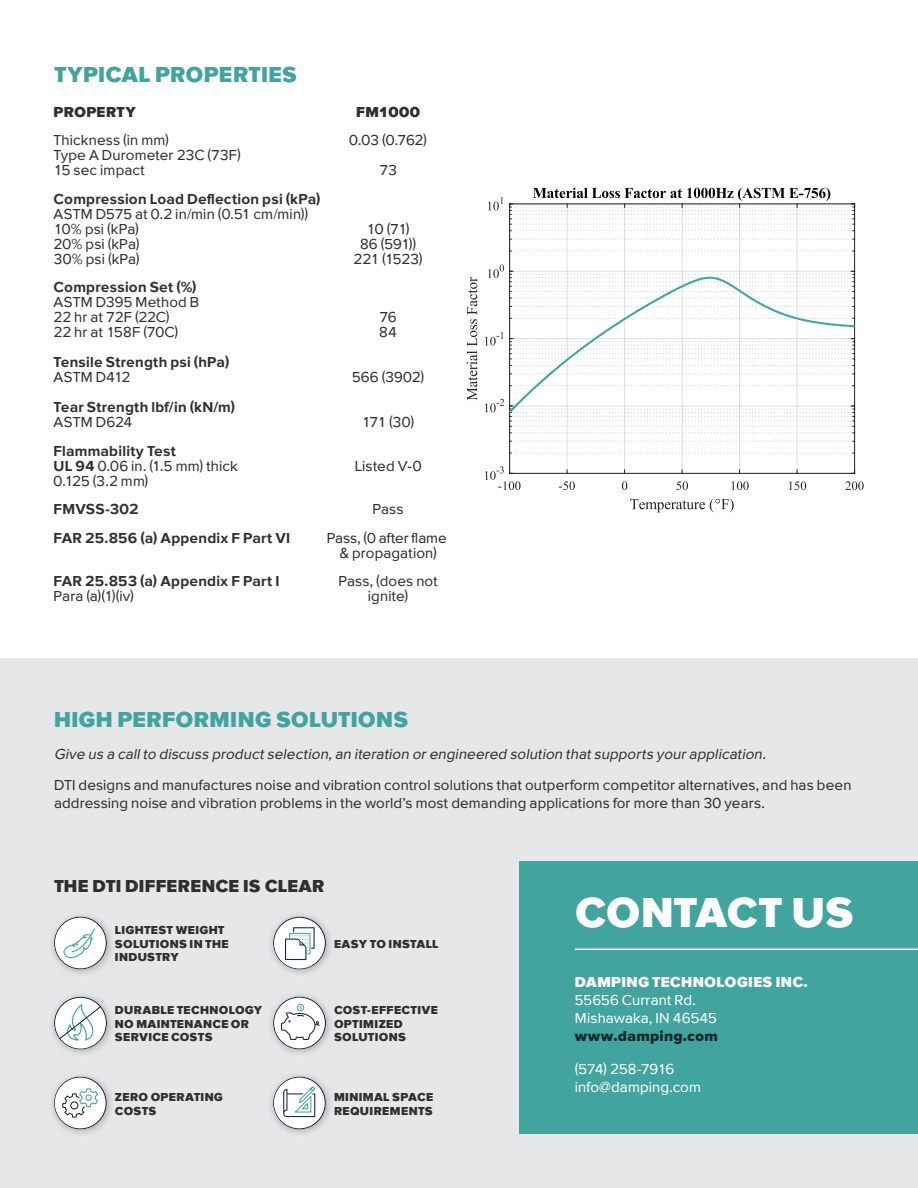
<style>
.page{position:relative;width:918px;height:1188px;background:#fff}
.page>*{position:absolute;margin:0;border:0;box-sizing:border-box;transform-origin:0 0}
.t1{font:900 43.5px "Proxima Sans";letter-spacing:-.005em;color:#fff}
.t2{font:900 22.5px "Proxima Sans";letter-spacing:.01em;color:#42a49e}
.t3{font:900 18px "Proxima Sans";letter-spacing:.015em;color:#2e2f2f}
.t4{font:15px/15px "Proxima Sans";letter-spacing:.01em;color:#2e2f2f}
.t5{font:500 15px/15px "Proxima Sans";letter-spacing:.015em;color:#2e2f2f}
.t6{font:italic 15px "Proxima Sans";color:#2e2f2f}
.t7{font:15px/18px "Proxima Sans";letter-spacing:.01em;color:#fff}
.t8{font:900 15px "Proxima Sans";letter-spacing:.02em;color:#fff}
.t9{font:900 15px "Proxima Sans";letter-spacing:.015em;color:#192732}
.t10{font:900 15px "Proxima Sans";letter-spacing:.015em;color:#2e2f2f}
.t11{font:900 12px/13.6px "Proxima Sans";letter-spacing:.025em;color:#2e2f2f}
.s1{font-weight:400}
</style>
<div class="page">
<div style="left:0;top:658px;width:918px;height:530px;background:#e6e7e9"></div>
<div style="left:520px;top:861px;width:398px;height:273px;background:#42a49e"></div>
<hr style="left:575px;top:949px;width:343px;height:1px;background:#fff">
<div style="left:48px;top:910px;width:67px;height:68px;background:#231f20;opacity:.3"></div>
<svg style="left:54px;top:917px;width:53px;height:52px"></svg>
<div style="left:267px;top:910px;width:67px;height:68px;background:#231f20;opacity:.3"></div>
<svg style="left:273px;top:917px;width:53px;height:52px"></svg>
<div style="left:48px;top:990px;width:67px;height:68px;background:#231f20;opacity:.3"></div>
<svg style="left:54px;top:997px;width:53px;height:52px"></svg>
<div style="left:267px;top:990px;width:67px;height:68px;background:#231f20;opacity:.3"></div>
<svg style="left:273px;top:997px;width:53px;height:52px"></svg>
<div style="left:48px;top:1070px;width:67px;height:68px;background:#231f20;opacity:.3"></div>
<svg style="left:54px;top:1077px;width:53px;height:52px"></svg>
<div style="left:267px;top:1070px;width:67px;height:68px;background:#231f20;opacity:.3"></div>
<svg style="left:273px;top:1077px;width:53px;height:52px"></svg>
<hr style="left:567px;top:204px;width:1px;height:269px;background:#242424;opacity:.15">
<hr style="left:624px;top:204px;width:1px;height:269px;background:#e2e2e2">
<hr style="left:682px;top:204px;width:1px;height:269px;background:#242424;opacity:.15">
<hr style="left:739px;top:204px;width:1px;height:269px;background:#242424;opacity:.15">
<hr style="left:797px;top:204px;width:1px;height:269px;background:#242424;opacity:.15">
<hr style="left:510px;top:473px;width:345px;height:1px;background:#242424">
<svg style="left:559px;top:481px;width:16px;height:9px"></svg>
<svg style="left:622px;top:481px;width:5px;height:9px"></svg>
<svg style="left:676px;top:481px;width:12px;height:9px"></svg>
<svg style="left:732px;top:481px;width:17px;height:9px"></svg>
<svg style="left:789px;top:481px;width:17px;height:9px"></svg>
<svg style="left:845px;top:481px;width:19px;height:9px"></svg>
<svg style="left:630px;top:499px;width:104px;height:13px"></svg>
<hr style="left:509px;top:204px;width:1px;height:269px;background:#242424">
<hr style="left:854px;top:204px;width:1px;height:269px;background:#242424">
<svg style="left:510px;top:453px;width:344px;height:1px"></svg>
<svg style="left:510px;top:441px;width:344px;height:1px"></svg>
<svg style="left:510px;top:433px;width:344px;height:1px"></svg>
<svg style="left:510px;top:415px;width:345px;height:12px"></svg>
<svg style="left:510px;top:271px;width:345px;height:5px"></svg>
<svg style="left:510px;top:251px;width:344px;height:1px"></svg>
<svg style="left:510px;top:239px;width:344px;height:1px"></svg>
<svg style="left:485px;top:466px;width:36px;height:24px"></svg>
<svg style="left:485px;top:399px;width:19px;height:13px"></svg>
<svg style="left:485px;top:332px;width:18px;height:14px"></svg>
<svg style="left:488px;top:264px;width:16px;height:14px"></svg>
<svg style="left:488px;top:197px;width:15px;height:13px"></svg>
<svg style="left:467px;top:277px;width:10px;height:123px"></svg>
<svg style="left:509px;top:188px;width:346px;height:43px"></svg>
<svg style="left:509px;top:276px;width:347px;height:139px"></svg>
<h2 class="t2" style="left:54px;top:63px;width:245px">TYPICAL PROPERTIES</h2>
<p class="t10" style="left:54px;top:104px;width:84px">PROPERTY</p>
<p class="t10" style="left:356px;top:104px;width:65px">FM1000</p>
<p class="t4" style="left:54px;top:133px;width:117px">Thickness (in mm)</p>
<p class="t4" style="left:349px;top:133px;width:79px">0.03 (0.762)</p>
<p class="t4" style="left:54px;top:148px;width:189px">Type A Durometer 23C (73F)<br>15 sec impact</p>
<p class="t4" style="left:379px;top:163px;width:19px">73</p>
<p class="t5" style="left:54px;top:191px;width:269px">Compression Load Deflection psi (kPa)</p>
<p class="t4" style="left:54px;top:206px;width:256px">ASTM D575 at 0.2 in/min (0.51 cm/min))<br>10% psi (kPa)</p>
<p class="t4" style="left:367px;top:221px;width:45px">10 (71)</p>
<p class="t4" style="left:54px;top:236px;width:87px">20% psi (kPa)</p>
<p class="t4" style="left:360px;top:236px;width:58px">86 (591))</p>
<p class="t4" style="left:54px;top:251px;width:88px">30% psi (kPa)</p>
<p class="t4" style="left:354px;top:251px;width:71px">221 (1523)</p>
<p class="t5" style="left:54px;top:280px;width:145px">Compression Set (%)</p>
<p class="t4" style="left:54px;top:295px;width:147px">ASTM D395 Method B<br>22 hr at 72F (22C)</p>
<p class="t4" style="left:380px;top:310px;width:19px">76</p>
<p class="t4" style="left:54px;top:325px;width:126px">22 hr at 158F (70C)</p>
<p class="t4" style="left:379px;top:325px;width:19px">84</p>
<p class="t5" style="left:54px;top:355px;width:177px">Tensile Strength psi (hPa)</p>
<p class="t4" style="left:54px;top:370px;width:78px">ASTM D412</p>
<p class="t4" style="left:352px;top:370px;width:74px">566 (3902)</p>
<p class="t5" style="left:54px;top:400px;width:183px">Tear Strength lbf/in (kN/m)</p>
<p class="t4" style="left:54px;top:415px;width:80px">ASTM D624</p>
<p class="t4" style="left:362px;top:415px;width:54px">171 (30)</p>
<p class="t5" style="left:54px;top:443px;width:186px">Flammability Test<br>UL 94 <span class="s1">0.06 in. (1.5 mm) thick</span></p>
<p class="t4" style="left:355px;top:458px;width:68px">Listed V-0</p>
<p class="t4" style="left:54px;top:473px;width:96px">0.125 (3.2 mm)</p>
<p class="t5" style="left:54px;top:502px;width:86px">FMVSS-302</p>
<p class="t4" style="left:373px;top:502px;width:33px">Pass</p>
<p class="t5" style="left:54px;top:530px;width:238px">FAR 25.856 (a) Appendix F Part VI</p>
<p class="t4" style="left:327px;top:530px;width:122px;text-align:center">Pass, (0 after flame &amp; propagation)</p>
<p class="t5" style="left:54px;top:574px;width:227px">FAR 25.853 (a) Appendix F Part I</p>
<p class="t4" style="left:338px;top:574px;width:101px">Pass, (does not</p>
<p class="t4" style="left:54px;top:589px;width:82px">Para (a)(1)(iv)</p>
<p class="t4" style="left:368px;top:589px;width:42px">ignite)</p>
<h2 class="t2" style="left:54px;top:708px;width:356px">HIGH PERFORMING SOLUTIONS</h2>
<p class="t6" style="left:54px;top:746px;width:716px">Give us a callto discuss productselection,an iteration orengineered solution thatsupports yourapplication.</p>
<p class="t4" style="left:54px;top:776px;width:799px;line-height:18px">DTI designs and manufactures noise and vibration control solutions that outperform competitor alternatives, and has been addressing noise and vibration problems in the world’s most demanding applications for more than 30 years.</p>
<p class="t3" style="left:54px;top:877px;width:272px">THE DTI DIFFERENCE IS CLEAR</p>
<p class="t11" style="left:115px;top:923px;width:115px">LIGHTEST WEIGHT<br>SOLUTIONS IN THE<br>INDUSTRY</p>
<p class="t11" style="left:334px;top:937px;width:106px">EASY TO INSTALL</p>
<p class="t11" style="left:115px;top:1003px;width:149px">DURABLE TECHNOLOGY<br>NO MAINTENANCE OR<br>SERVICE COSTS</p>
<p class="t11" style="left:334px;top:1003px;width:105px">COST-EFFECTIVE<br>OPTIMIZED<br>SOLUTIONS</p>
<p class="t11" style="left:115px;top:1090px;width:109px">ZERO OPERATING<br>COSTS</p>
<p class="t11" style="left:334px;top:1090px;width:101px">MINIMAL SPACE<br>REQUIREMENTS</p>
<h1 class="t1" style="left:575px;top:889px;width:281px">CONTACT US</h1>
<p class="t8" style="left:575px;top:974px;width:234px">DAMPING TECHNOLOGIES INC.</p>
<p class="t7" style="left:575px;top:991px;width:144px">55656 Currant Rd.<br>Mishawaka, IN 46545</p>
<p class="t9" style="left:575px;top:1028px;width:145px">www.damping.com</p>
<p class="t7" style="left:575px;top:1060px;width:128px">(574) 258-7916 info@damping.com</p>
</div>
